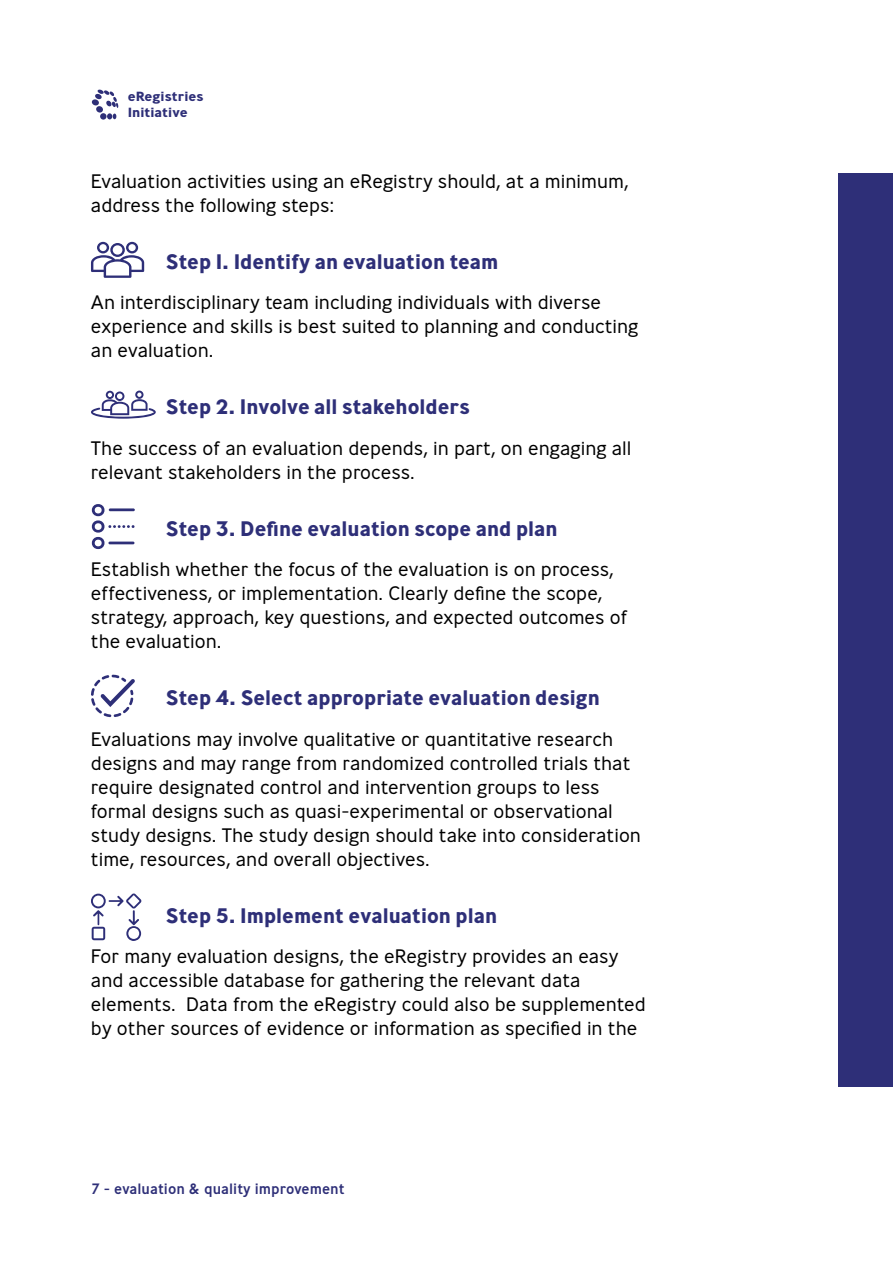
<style>
.page{position:relative;width:893px;height:1263px;background:#fff}
.page>*{position:absolute;margin:0;border:0;box-sizing:border-box;transform-origin:0 0}
.t1{font:700 21px "Ministry";color:#2e2f78}
.t2{font:300 19.5px/24px "Ministry";color:#000}
.t3{font:500 15px "Ministry";color:#2e2f78}
.t4{font:700 13.2px/15.9px "Ministry";color:#2e2f78;scale:1.07 1}
</style>
<div class="page">
<svg style="left:95px;top:89px;width:23px;height:30px"></svg>
<div style="left:92px;top:99px;width:7px;height:7px;background:#2e2f78;border-radius:50%"></div>
<div style="left:839px;top:173px;width:54px;height:914px;background:#2e2f78"></div>
<svg style="left:91px;top:242px;width:53px;height:36px"></svg>
<svg style="left:91px;top:893px;width:50px;height:48px"></svg>
<svg style="left:92px;top:504px;width:43px;height:45px"></svg>
<svg style="left:91px;top:391px;width:65px;height:28px"></svg>
<svg style="left:91px;top:675px;width:44px;height:42px"></svg>
<p class="t4" style="left:128px;top:88px;width:73px">eRegistries<br>Initiative</p>
<p class="t2" style="left:91px;top:169px;width:539px">Evaluation activities using an eRegistry should, at a minimum, address the following steps:</p>
<p class="t1" style="left:166px;top:248px;width:334px">Step 1. Identify an evaluation team</p>
<p class="t2" style="left:91px;top:290px;width:549px">An interdisciplinary team including individuals with diverse experience and skills is best suited to planning and conducting an evaluation.</p>
<p class="t1" style="left:166px;top:393px;width:306px">Step 2. Involve all stakeholders</p>
<p class="t2" style="left:91px;top:436px;width:542px">The success of an evaluation depends, in part, on engaging all relevant stakeholders in the process.</p>
<p class="t1" style="left:166px;top:515px;width:393px">Step 3. Define evaluation scope and plan</p>
<p class="t2" style="left:91px;top:557px;width:538px">Establish whether the focus of the evaluation is on process, effectiveness, or implementation. Clearly define the scope, strategy, approach, key questions, and expected outcomes of the evaluation.</p>
<p class="t1" style="left:166px;top:684px;width:435px">Step 4. Select appropriate evaluation design</p>
<p class="t2" style="left:91px;top:727px;width:552px">Evaluations may involve qualitative or quantitative research designs and may range from randomized controlled trials that require designated control and intervention groups to less formal designs such as quasi-experimental or observational study designs. The study design should take into consideration time, resources, and overall objectives.</p>
<p class="t1" style="left:166px;top:902px;width:333px">Step 5. Implement evaluation plan</p>
<p class="t2" style="left:91px;top:944px;width:556px">For many evaluation designs, the eRegistry provides an easy and accessible database for gathering the relevant data elements. Data from the eRegistry could also be supplemented by other sources of evidence or information as specified in the</p>
<p class="t3" style="left:91px;top:1179px;width:255px">7 - evaluation &amp; quality improvement</p>
</div>
